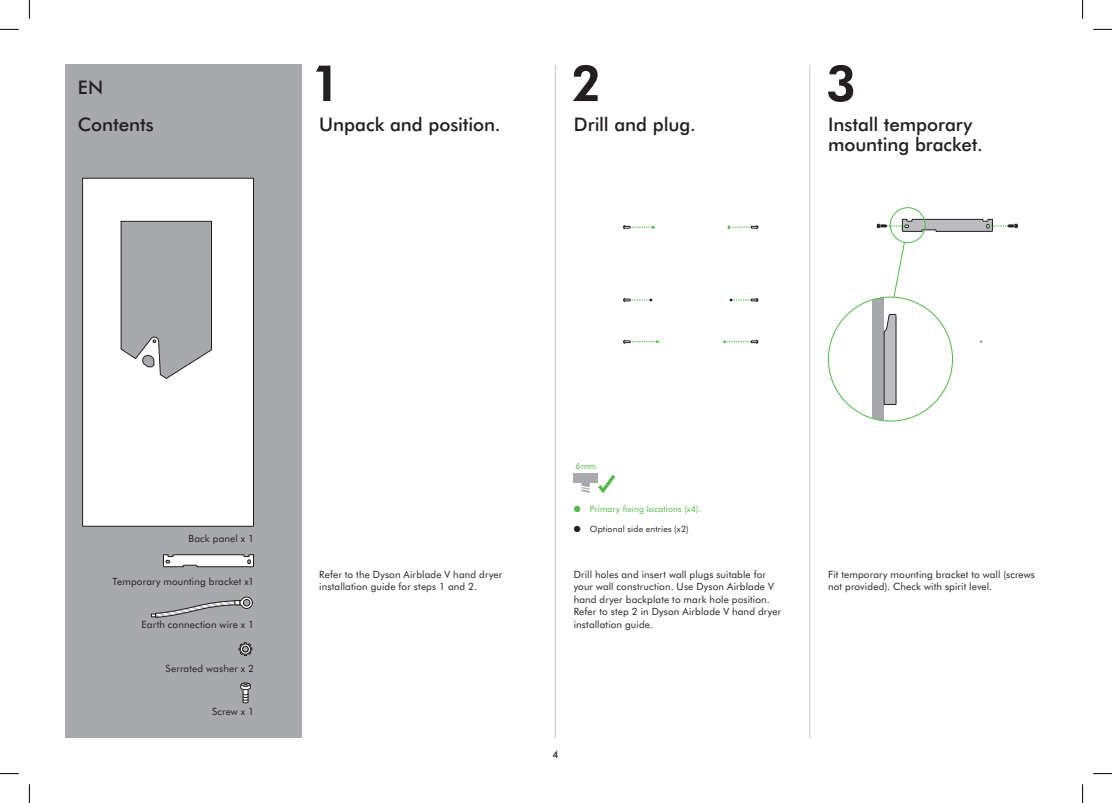
<style>
.page{position:relative;width:1112px;height:803px;background:#fff}
.page>*{position:absolute;margin:0;border:0;box-sizing:border-box;transform-origin:0 0}
.t1{font:800 50px "Futura BT";color:#231f20}
.t2{font:500 18.75px/20px "Futura BT";letter-spacing:-.005em;color:#231f20}
.t3{font:10px/12.5px "Futura BT";letter-spacing:.015em;color:#231f20}
.t4{font:500 10px "Futura BT";color:#231f20}
.t5{font:8.75px "Futura BT";letter-spacing:.02em;color:#51b948}
.t6{font:8.75px "Futura BT";letter-spacing:.02em;color:#231f20}
</style>
<div class="page">
<svg style="left:892px;top:242px;width:12px;height:56px"></svg>
<div style="left:889px;top:207px;width:36px;height:36px;border:1px solid #51b948;border-radius:50%"></div>
<div style="left:66px;top:65px;width:235px;height:673px;background:#a8a9ad"></div>
<svg style="left:240px;top:682px;width:11px;height:21px"></svg>
<svg style="left:82px;top:178px;width:172px;height:349px"></svg>
<svg style="left:238px;top:642px;width:14px;height:14px"></svg>
<svg style="left:163px;top:554px;width:91px;height:13px"></svg>
<svg style="left:623px;top:225px;width:31px;height:5px"></svg>
<svg style="left:727px;top:225px;width:31px;height:5px"></svg>
<svg style="left:623px;top:298px;width:29px;height:4px"></svg>
<svg style="left:623px;top:339px;width:35px;height:5px"></svg>
<svg style="left:729px;top:298px;width:29px;height:4px"></svg>
<svg style="left:723px;top:339px;width:35px;height:5px"></svg>
<svg style="left:876px;top:219px;width:141px;height:13px"></svg>
<div style="left:828px;top:297px;width:124px;height:124px;background:#fff;border-radius:50%"></div>
<div style="left:871px;top:297px;width:12px;height:124px;background:#a8a9ad"></div>
<svg style="left:883px;top:314px;width:13px;height:91px"></svg>
<svg style="left:151px;top:596px;width:102px;height:22px"></svg>
<svg style="left:581px;top:475px;width:34px;height:18px"></svg>
<div style="left:573px;top:473px;width:24px;height:10px;background:#a8a9ad"></div>
<hr style="left:809px;top:65px;width:1px;height:673px;background:#d1d2d4">
<hr style="left:554px;top:65px;width:2px;height:673px;background:#d1d2d4">
<svg style="left:0;top:29px;width:19px;height:1px"></svg>
<svg style="left:1093px;top:29px;width:18px;height:1px"></svg>
<svg style="left:0;top:773px;width:19px;height:1px"></svg>
<svg style="left:1093px;top:773px;width:18px;height:1px"></svg>
<svg style="left:29px;top:0;width:1px;height:19px"></svg>
<svg style="left:29px;top:784px;width:1px;height:19px"></svg>
<svg style="left:1082px;top:0;width:1px;height:19px"></svg>
<svg style="left:1082px;top:784px;width:1px;height:19px"></svg>
<h2 class="t2" style="left:78px;top:77px;width:27px">EN</h2>
<h1 class="t1" style="left:310px;top:49px;width:32px">1</h1>
<h2 class="t2" style="left:78px;top:114px;width:77px">Contents</h2>
<h2 class="t2" style="left:319px;top:114px;width:183px">U npack and position.</h2>
<h1 class="t1" style="left:570px;top:49px;width:32px">2</h1>
<h1 class="t1" style="left:825px;top:49px;width:32px">3</h1>
<h2 class="t2" style="left:828px;top:114px;width:156px">Install temporary mounting bracket.</h2>
<h2 class="t2" style="left:573px;top:114px;width:123px">Drill and plug.</h2>
<p class="t3" style="left:188px;top:532px;width:67px">Back panel x 1</p>
<p class="t3" style="left:112px;top:575px;width:143px">Temporary mounting bracket x1</p>
<p class="t3" style="left:142px;top:618px;width:114px">Earth connection wire x 1</p>
<p class="t3" style="left:165px;top:661px;width:90px">Serrated washer x 2</p>
<p class="t3" style="left:212px;top:705px;width:43px">Screw x 1</p>
<p class="t3" style="left:319px;top:568px;width:184px">Refer to the Dyson Airblade V hand dryer installation guide for steps 1 and 2.</p>
<p class="t5" style="left:575px;top:460px;width:22px">6mm</p>
<p class="t5" style="left:573px;top:503px;width:129px">● Primary fixing locations (x4).</p>
<p class="t6" style="left:573px;top:523px;width:116px">● Optional side entries (x2)</p>
<p class="t3" style="left:573px;top:568px;width:209px">Drill holes and insert wall plugs suitable for your wall construction. Use Dyson Airblade V hand dryer backplate to mark hole position.<br>Refer to step 2 in Dyson Airblade V hand dryer installation guide.</p>
<p class="t3" style="left:828px;top:568px;width:208px">Fit temporary mounting bracket to wall (screws not provided). Check with spirit level.</p>
<p class="t4" style="left:552px;top:748px;width:8px">4</p>
</div>
